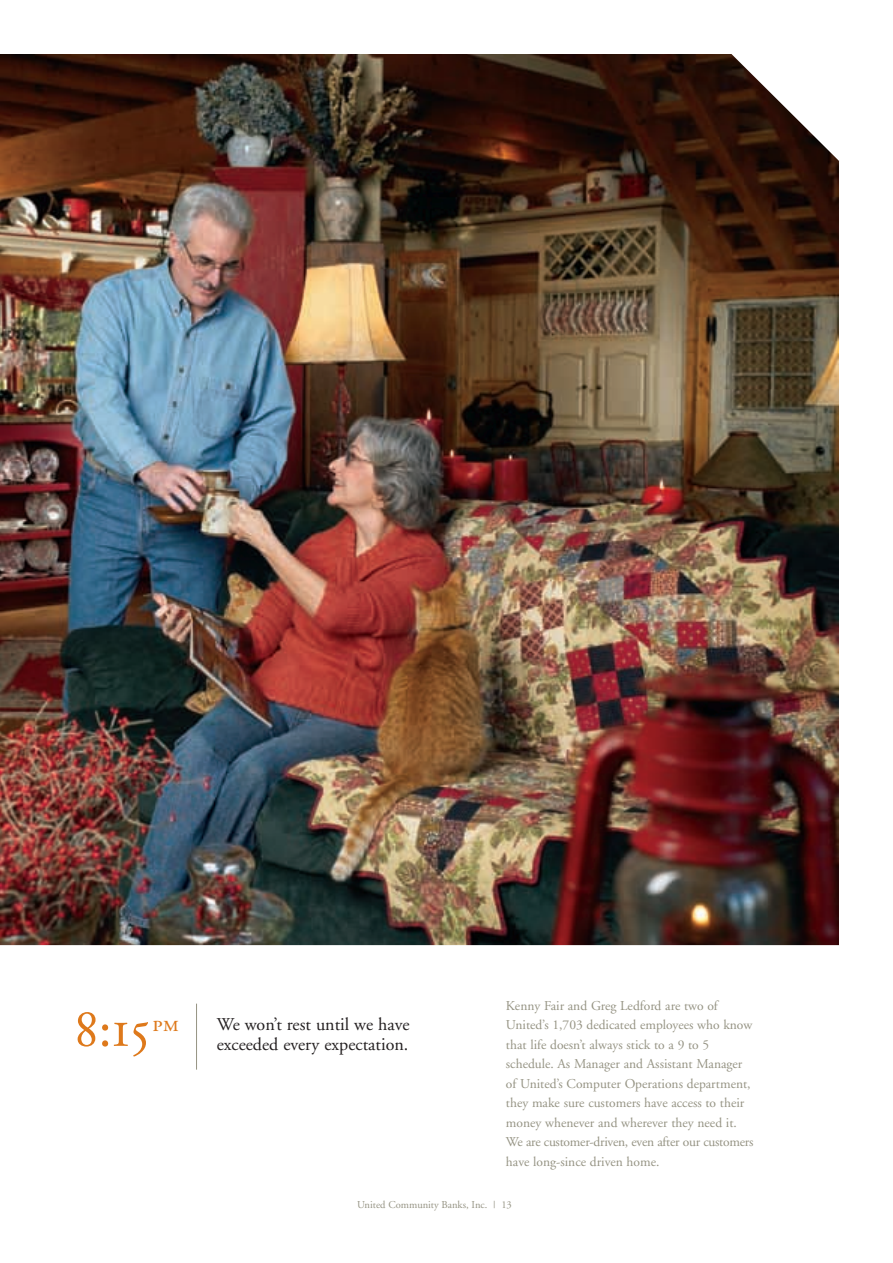
<style>
.page{position:relative;width:893px;height:1263px;background:#fff}
.page>*{position:absolute;margin:0;border:0;box-sizing:border-box;transform-origin:0 0}
.t1{font:54.3px "Adobe Garamond Regular SC";color:#de791b}
.t2{font:23.25px "Adobe Garamond Regular SC";color:#de791b}
.t3{font:18px/19.5px "Adobe Garamond";color:#231f20}
.t4{font:13.5px/19.5px "Adobe Garamond";color:#959383}
.t5{font:10.5px "Adobe Garamond";color:#959383}
</style>
<div class="page">
<hr style="left:196px;top:1004px;width:1px;height:66px;background:#959383">
<img style="left:0;top:54px;width:839px;height:891px">
<h1 class="t1" style="left:75px;top:1007px;width:76px">8:15</h1>
<h2 class="t2" style="left:153px;top:1014px;width:28px">pm</h2>
<h3 class="t3" style="left:217px;top:1016px;width:194px">We won’t rest until we have exceeded every expectation.</h3>
<p class="t4" style="left:506px;top:997px;width:249px">Kenny Fair and Greg Ledford are two of United’s 1,703 dedicated employees who know that life doesn’t always stick to a 9 to 5 schedule. As Manager and Assistant Manager of United’s Computer Operations department, they make sure customers have access to their money whenever and wherever they need it.<br>We are customer-driven, even after our customers have long-since driven home.</p>
<p class="t5" style="left:357px;top:1200px;width:156px">United Community Banks, Inc. | 13</p>
</div>
